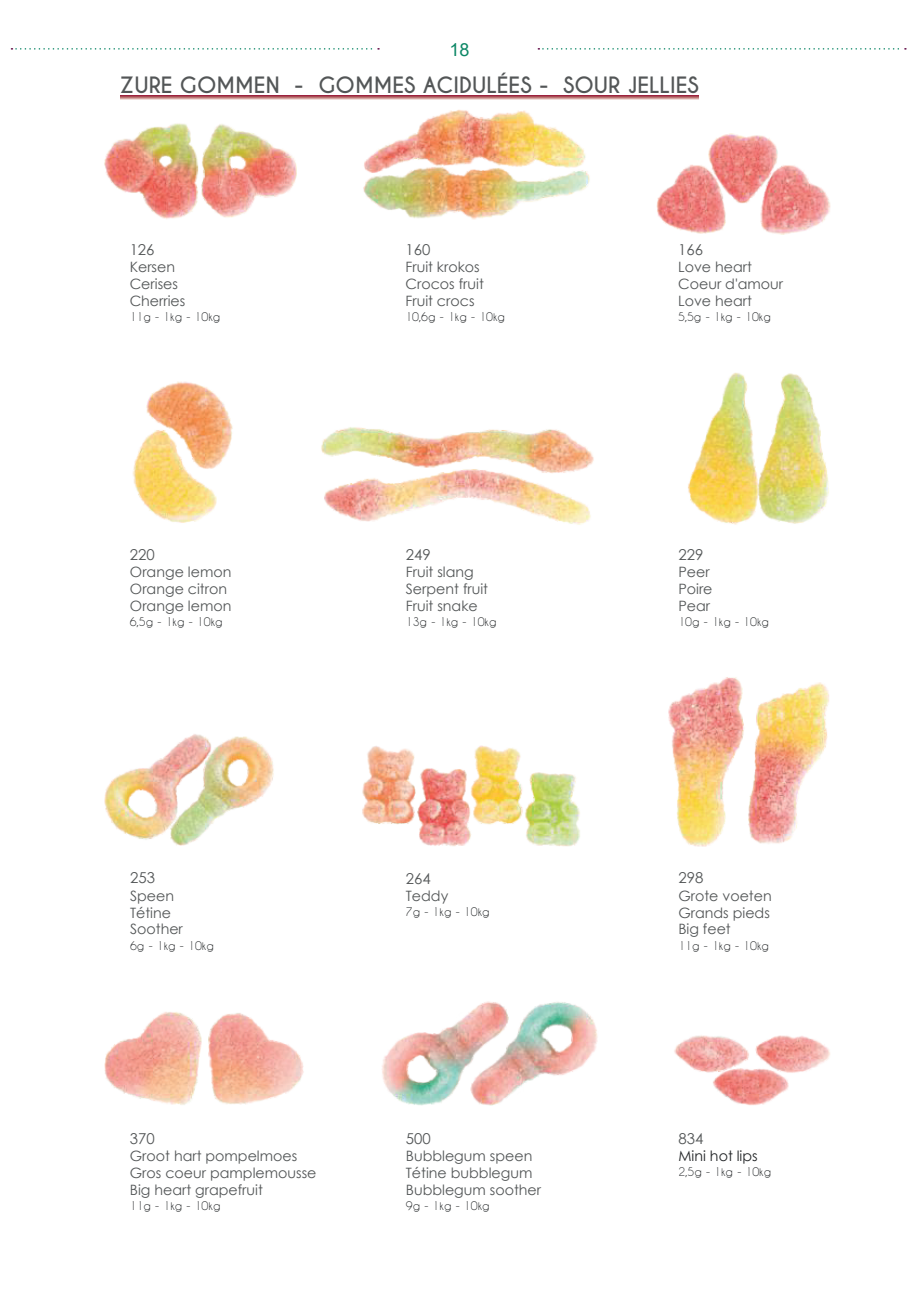
<style>
.page{position:relative;width:919px;height:1289px;background:#fff}
.page>*{position:absolute;margin:0;border:0;box-sizing:border-box;transform-origin:0 0}
.t1{font:700 21.15px "Caviar Dreams";color:#535657}
.t2{font:18px "Arial";color:#0c8765}
.t3{font:15px "Century Gothic";color:#535657}
.t4{font:14.25px/17px "Century Gothic";color:#535657}
.t5{font:14.25px "Century Gothic";color:#212426}
.t6{font:11.25px "Caviar Dreams";color:#212426}
</style>
<div class="page">
<img style="left:104px;top:110px;width:727px;height:996px">
<svg style="left:121px;top:95px;width:577px;height:4px;background:#b5616a"></svg>
<svg style="left:11px;top:48px;width:368px;height:2px"></svg>
<svg style="left:538px;top:48px;width:367px;height:2px"></svg>
<p class="t2" style="left:449px;top:37px;width:22px">18</p>
<h1 class="t1" style="left:119px;top:72px;width:581px">ZURE GOMMEN - GOMMES ACIDULÉES - SOUR JELLIES</h1>
<p class="t3" style="left:130px;top:239px;width:26px">126</p>
<p class="t4" style="left:130px;top:258px;width:57px">Kersen<br>Cerises<br>Cherries</p>
<p class="t6" style="left:130px;top:310px;width:92px">11g - 1kg - 10kg</p>
<p class="t3" style="left:130px;top:544px;width:26px">220</p>
<p class="t4" style="left:130px;top:563px;width:103px">Orange lemon<br>Orange citron<br>Orange lemon</p>
<p class="t6" style="left:130px;top:615px;width:94px">6,5g - 1kg - 10kg</p>
<p class="t3" style="left:405px;top:239px;width:26px">160</p>
<p class="t4" style="left:405px;top:258px;width:80px">Fruit krokos<br>Crocos fruit<br>Fruit crocs</p>
<p class="t6" style="left:405px;top:310px;width:101px">10,6g - 1kg - 10kg</p>
<p class="t3" style="left:406px;top:544px;width:26px">249</p>
<p class="t4" style="left:406px;top:563px;width:84px">Fruit slang<br>Serpent fruit<br>Fruit snake</p>
<p class="t6" style="left:406px;top:615px;width:92px">13g - 1kg - 10kg</p>
<p class="t3" style="left:130px;top:867px;width:26px">253</p>
<p class="t4" style="left:130px;top:886px;width:54px">Speen<br>Tétine<br>Soother</p>
<p class="t6" style="left:130px;top:938px;width:85px">6g - 1kg - 10kg</p>
<p class="t3" style="left:130px;top:1127px;width:26px">370</p>
<p class="t4" style="left:130px;top:1146px;width:188px">Groot hart pompelmoes<br>Gros coeur pamplemousse<br>Big heart grapefruit</p>
<p class="t6" style="left:130px;top:1199px;width:92px">11g - 1kg - 10kg</p>
<p class="t3" style="left:406px;top:867px;width:26px">264</p>
<p class="t4" style="left:406px;top:886px;width:44px">Teddy</p>
<p class="t6" style="left:406px;top:905px;width:85px">7g - 1kg - 10kg</p>
<p class="t3" style="left:406px;top:1127px;width:26px">500</p>
<p class="t4" style="left:406px;top:1146px;width:137px">Bubblegum speen<br>Tétine bubblegum<br>Bubblegum soother</p>
<p class="t6" style="left:406px;top:1199px;width:85px">9g - 1kg - 10kg</p>
<p class="t3" style="left:678px;top:239px;width:26px">166</p>
<p class="t4" style="left:678px;top:258px;width:107px">Love heart<br>Coeur d'amour<br>Love heart</p>
<p class="t6" style="left:678px;top:310px;width:94px">5,5g - 1kg - 10kg</p>
<p class="t3" style="left:678px;top:543px;width:26px">229</p>
<p class="t4" style="left:678px;top:563px;width:36px">Peer<br>Poire<br>Pear</p>
<p class="t6" style="left:678px;top:615px;width:92px">10g - 1kg - 10kg</p>
<p class="t3" style="left:678px;top:867px;width:26px">298</p>
<p class="t4" style="left:678px;top:886px;width:95px">Grote voeten<br>Grands pieds<br>Big feet</p>
<p class="t6" style="left:678px;top:938px;width:92px">11g - 1kg - 10kg</p>
<p class="t3" style="left:678px;top:1127px;width:26px">834</p>
<p class="t5" style="left:678px;top:1145px;width:81px">Mini hot lips</p>
<p class="t6" style="left:678px;top:1165px;width:94px">2,5g - 1kg - 10kg</p>
</div>
